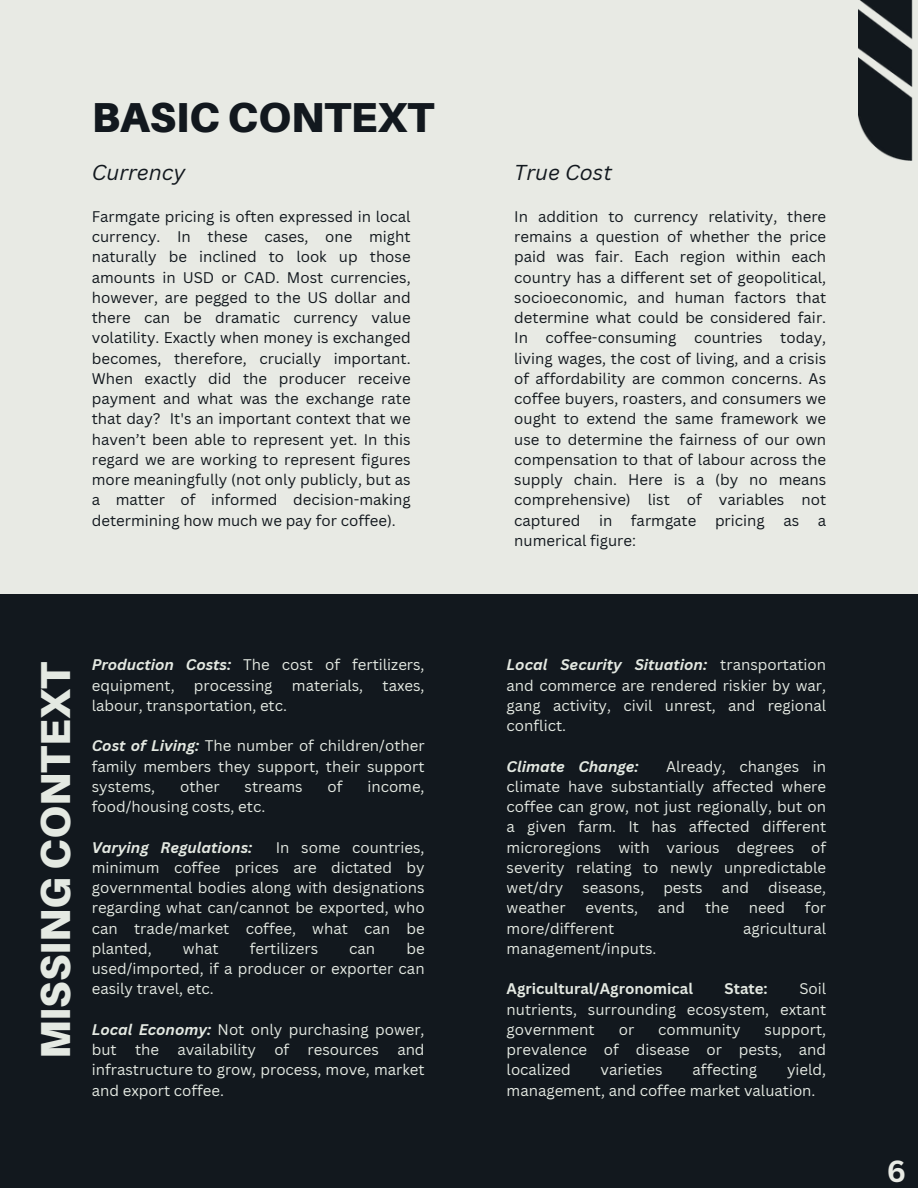
<style>
.page{position:relative;width:918px;height:1188px;background:#e8eae4}
.page>*{position:absolute;margin:0;border:0;box-sizing:border-box;transform-origin:0 0}
.t1{font:900 41.85px "Aileron";color:#e4e9e2}
.t2{font:900 41.85px "Aileron";color:#12181e}
.t3{font:700 29.7px "Canva Sans";color:#e8eae4}
.t4{font:italic 21px "Canva Sans";color:#12181e}
.t5{font:15px/20.2px "Canva Sans";color:#e4e9e2;text-align:justify}
.t6{font:15px/20.2px "Canva Sans";color:#12181e;text-align:justify}
.t7{font:italic 700 15px "Canva Sans";color:#e4e9e2}
.t8{font:700 15px "Canva Sans";color:#e4e9e2}
.s1{font-weight:700;font-style:italic}
</style>
<div class="page">
<div style="left:0;top:594px;width:918px;height:594px;background:#12181e"></div>
<img style="left:859px;top:0;width:54px;height:161px">
<h1 class="t2" style="left:92px;top:91px;width:344px">BASIC CONTEXT</h1>
<p class="t4" style="left:92px;top:158px;width:95px">Currency</p>
<p class="t4" style="left:514px;top:158px;width:99px">True Cost</p>
<h1 class="t6" style="left:92px;top:206px;width:320px">Farmgate pricing is often expressed in local currency. In these cases, one might naturally be inclined to look up those amounts in USD or CAD. Most currencies, however, are pegged to the US dollar and there can be dramatic currency value volatility. Exactly when money is exchanged becomes, therefore, crucially important.<br>When exactly did the producer receive payment and what was the exchange rate that day? It's an important context that we haven’t been able to represent yet. In this regard we are working to represent figures more meaningfully (not only publicly, but as a matter of informed decision-making determining how much we pay for coffee).</h1>
<h2 class="t6" style="left:514px;top:206px;width:313px">In addition to currency relativity, there remains a question of whether the price paid was fair. Each region within each country has a different set of geopolitical, socioeconomic, and human factors that determine what could be considered fair.<br>In coffee-consuming countries today, living wages, the cost of living, and a crisis of affordability are common concerns. As coffee buyers, roasters, and consumers we ought to extend the same framework we use to determine the fairness of our own compensation to that of labour across the supply chain. Here is a (by no means comprehensive) list of variables not captured in farmgate pricing as a numerical figure:</h2>
<p class="t1" style="left:30px;top:1059px;width:399px;rotate:-90deg">MISSING CONTEXT</p>
<h2 class="t5" style="left:92px;top:654px;width:334px"><span class="s1">Production Costs:</span> The cost of fertilizers, equipment,</h2>
<h2 class="t5" style="left:194px;top:675px;width:80px">processing</h2>
<h2 class="t5" style="left:292px;top:675px;width:73px">materials,</h2>
<h2 class="t5" style="left:383px;top:675px;width:44px">taxes,</h2>
<h2 class="t5" style="left:92px;top:695px;width:197px">labour, transportation, etc.</h2>
<p class="t5" style="left:92px;top:735px;width:334px"><span class="s1">Cost of Living:</span> The number of children/other family members they support, their support systems,</p>
<p class="t5" style="left:180px;top:776px;width:41px">other</p>
<p class="t5" style="left:245px;top:776px;width:60px">streams</p>
<p class="t5" style="left:327px;top:776px;width:17px">of</p>
<p class="t5" style="left:367px;top:776px;width:59px">income,</p>
<p class="t5" style="left:92px;top:796px;width:175px">food/housing costs, etc.</p>
<p class="t7" style="left:92px;top:837px;width:162px">Varying Regulations:</p>
<p class="t5" style="left:92px;top:837px;width:334px;text-indent:184px">In some countries, minimum coffee prices are dictated by governmental bodies along with designations regarding what can/cannot be exported, who can trade/market coffee, what can be planted,</p>
<p class="t5" style="left:183px;top:938px;width:37px">what</p>
<p class="t5" style="left:250px;top:938px;width:70px">fertilizers</p>
<p class="t5" style="left:349px;top:938px;width:27px">can</p>
<p class="t5" style="left:92px;top:938px;width:334px;text-indent:315px">be used/imported, if a producer or exporter can easily travel, etc.</p>
<p class="t5" style="left:92px;top:1019px;width:334px"><span class="s1">Local Economy:</span> Not only purchasing power, but the availability of resources and infrastructure to grow, process, move, market and export coffee.</p>
<p class="t5" style="left:507px;top:654px;width:321px"><span class="s1">Local Security Situation:</span> transportation and commerce are rendered riskier by war, gang activity, civil unrest, and regional conflict.</p>
<p class="t7" style="left:507px;top:756px;width:134px">Climate Change:</p>
<p class="t5" style="left:507px;top:756px;width:321px;text-indent:159px">Already, changes in climate have substantially affected where coffee can grow, not just regionally, but on a given farm. It has affected different microregions with various degrees of severity relating to newly unpredictable wet/dry</p>
<p class="t5" style="left:582px;top:877px;width:63px">seasons,</p>
<p class="t5" style="left:663px;top:877px;width:41px">pests</p>
<p class="t5" style="left:722px;top:877px;width:29px">and</p>
<p class="t5" style="left:768px;top:877px;width:60px">disease,</p>
<p class="t5" style="left:507px;top:897px;width:61px">weather</p>
<p class="t5" style="left:585px;top:897px;width:54px">events,</p>
<p class="t5" style="left:658px;top:897px;width:29px">and</p>
<p class="t5" style="left:705px;top:897px;width:26px">the</p>
<p class="t5" style="left:749px;top:897px;width:38px">need</p>
<p class="t5" style="left:805px;top:897px;width:23px">for</p>
<p class="t5" style="left:507px;top:918px;width:109px">more/different</p>
<p class="t5" style="left:743px;top:918px;width:85px">agricultural</p>
<p class="t5" style="left:507px;top:938px;width:151px">management/inputs.</p>
<p class="t8" style="left:507px;top:978px;width:188px">Agricultural/Agronomical</p>
<p class="t8" style="left:725px;top:978px;width:45px">State:</p>
<p class="t5" style="left:507px;top:978px;width:321px;text-indent:293px">Soil nutrients, surrounding ecosystem, extant government</p>
<p class="t5" style="left:619px;top:1019px;width:17px">or</p>
<p class="t5" style="left:658px;top:1019px;width:84px">community</p>
<p class="t5" style="left:507px;top:1019px;width:321px;text-indent:258px">support, prevalence of disease or pests, and localized</p>
<p class="t5" style="left:601px;top:1059px;width:63px">varieties</p>
<p class="t5" style="left:693px;top:1059px;width:66px">affecting</p>
<p class="t5" style="left:507px;top:1059px;width:321px;text-indent:280px">yield, management, and coffee market valuation.</p>
<p class="t3" style="left:887px;top:1150px;width:21px">6</p>
</div>
